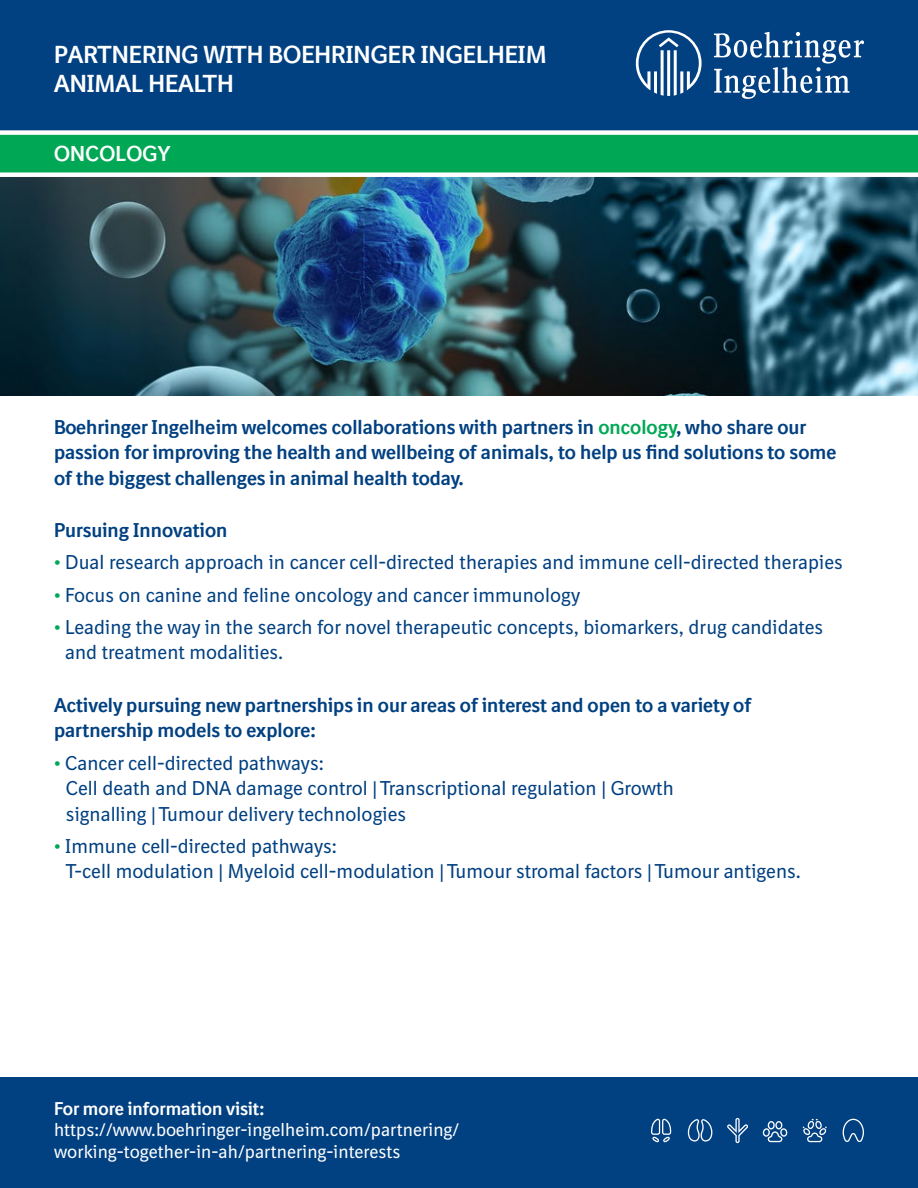
<style>
.page{position:relative;width:918px;height:1188px;background:#fff}
.page>*{position:absolute;margin:0;border:0;box-sizing:border-box;transform-origin:0 0}
.t1{font:700 24px "BI Sans NEXT";color:#fff}
.t2{font:700 21px "BI Sans NEXT";letter-spacing:.01em;color:#fff}
.t3{font:19.5px/25.5px "BI Sans NEXT";color:#014081}
.t4{font:700 19.5px/25.5px "BI Sans NEXT";color:#014081}
.t5{font:18px/21.6px "BI Sans NEXT";color:#fff}
.t6{font:700 18px "BI Sans NEXT";color:#fff}
.s1{color:#00a855}
</style>
<div class="page">
<img style="left:0;top:177px;width:918px;height:218px">
<div style="left:0;top:1078px;width:918px;height:110px;background:#014081"></div>
<div style="left:0;top:0;width:918px;height:132px;background:#014081"></div>
<svg style="left:0;top:130px;width:918px;height:43px;background:#1db169"></svg>
<svg style="left:763px;top:1121px;width:24px;height:21px"></svg>
<svg style="left:688px;top:1119px;width:24px;height:23px"></svg>
<svg style="left:651px;top:1119px;width:20px;height:23px"></svg>
<svg style="left:727px;top:1118px;width:21px;height:25px"></svg>
<svg style="left:843px;top:1119px;width:21px;height:23px"></svg>
<svg style="left:803px;top:1119px;width:24px;height:23px"></svg>
<svg style="left:636px;top:30px;width:66px;height:66px"></svg>
<svg style="left:714px;top:32px;width:150px;height:67px"></svg>
<p class="t1" style="left:54px;top:40px;width:494px">PARTNERING WITH BOEHRINGER INGELHEIM</p>
<p class="t1" style="left:54px;top:69px;width:181px">ANIMAL HEALTH</p>
<p class="t2" style="left:54px;top:141px;width:118px">ONCOLOGY</p>
<p class="t4" style="left:54px;top:414px;width:784px">Boehringer Ingelheim welcomes collaborations with partners in <span class="s1">oncology</span>, who share our passion for improving the health and wellbeing of animals, to help us find solutions to some of the biggest challenges in animal health today.</p>
<p class="t4" style="left:54px;top:517px;width:175px">Pursuing Innovation</p>
<p class="t3" style="left:54px;top:550px;width:790px"><span class="s1">•</span> Dual research approach in cancer cell-directed therapies and immune cell-directed therapies</p>
<p class="t3" style="left:54px;top:582px;width:528px"><span class="s1">•</span> Focus on canine and feline oncology and cancer immunology</p>
<p class="t3" style="left:65px;top:614px;width:760px;text-indent:-11px"><span class="s1">•</span> Leading the way in the search for novel therapeutic concepts, biomarkers, drug candidates and treatment modalities.</p>
<p class="t4" style="left:54px;top:692px;width:699px">Actively pursuing new partnerships in our areas of interest and open to a variety of partnership models to explore:</p>
<p class="t3" style="left:66px;top:750px;width:609px;text-indent:-12px"><span class="s1">•</span> Cancer cell-directed pathways:<br>Cell death and DNA damage control | Transcriptional regulation | Growth signalling | Tumour delivery technologies</p>
<p class="t3" style="left:66px;top:833px;width:737px;text-indent:-12px"><span class="s1">•</span> Immune cell-directed pathways:<br>T-cell modulation | Myeloid cell-modulation | Tumour stromal factors | Tumour antigens.</p>
<p class="t6" style="left:54px;top:1098px;width:212px">For more information visit:</p>
<p class="t5" style="left:54px;top:1119px;width:407px">https://www.boehringer-ingelheim.com/partnering/ working-together-in-ah/partnering-interests</p>
</div>
